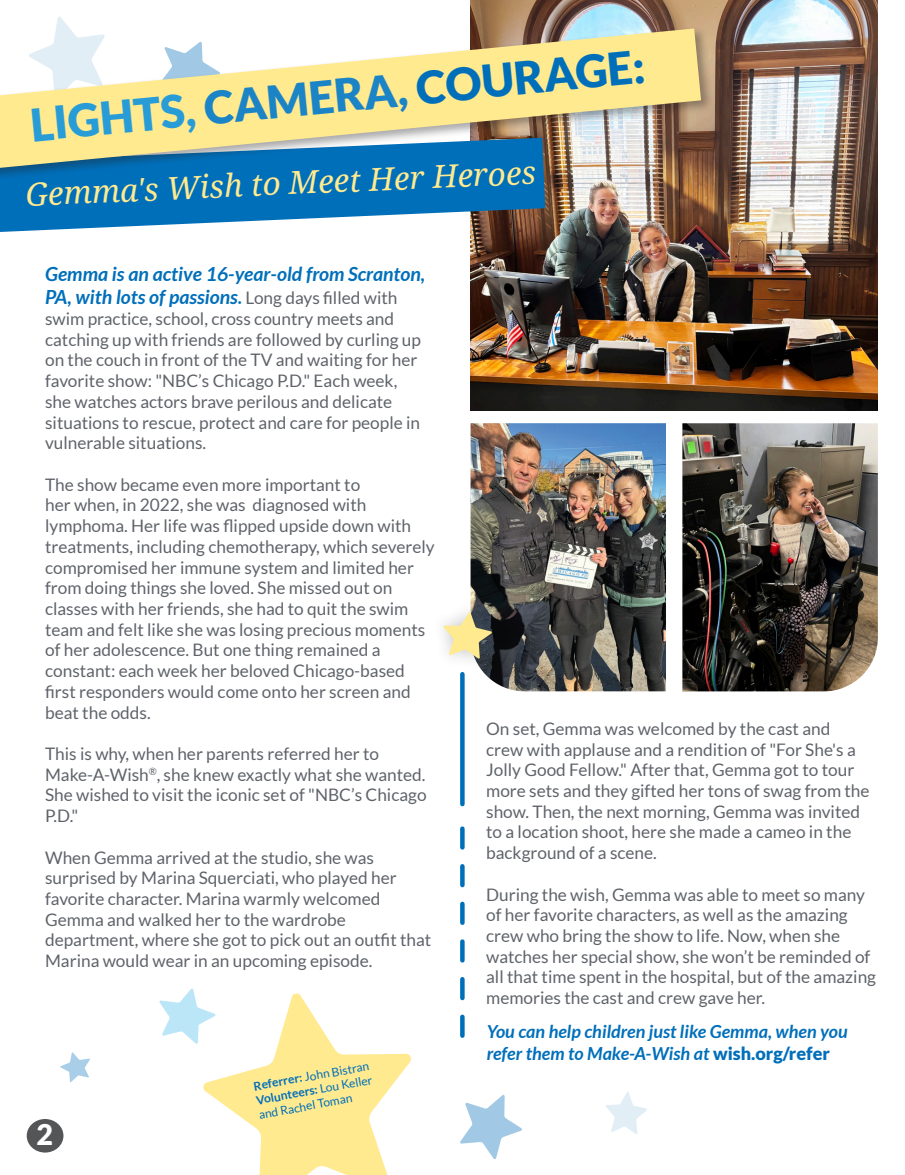
<style>
.page{position:relative;width:905px;height:1175px;background:#fff}
.page>*{position:absolute;margin:0;border:0;box-sizing:border-box;transform-origin:0 0}
.t1{font:900 45px "Lato";color:#006fba}
.t2{font:italic 31.5px "Droid Serif";color:#ffea90}
.t3{font:900 28.5px "Lato";color:#fff}
.t4{font:italic 700 19.5px/23.4px "Lato";color:#006fba}
.t5{font:italic 700 18px/21.6px "Lato";color:#006fba}
.t6{font:17.25px/20.7px "Lato";color:#5f6369}
.t7{font:12px "Lato";color:#006fba}
.t8{font:700 12px "Lato";color:#006fba}
.s1{color:#289cd7}
.s2{color:#1b84c6}
.s3{font-size:18px}
.s4{font-weight:400;font-style:normal;font-size:17.25px;color:#5f6369}
.s5{font-weight:700}
.s6{font-weight:400}
.s7{font-weight:900;font-style:normal}
</style>
<div class="page">
<svg style="left:56px;top:16px;width:12px;height:10px"></svg>
<svg style="left:203px;top:993px;width:208px;height:181px"></svg>
<img style="left:470px;top:0;width:408px;height:410px">
<svg style="left:60px;top:1052px;width:30px;height:30px"></svg>
<svg style="left:159px;top:988px;width:57px;height:56px"></svg>
<div style="left:27px;top:1119px;width:36px;height:33px;background:#545557;border-radius:50%"></div>
<svg style="left:460px;top:828px;width:4px;height:207px"></svg>
<img style="left:470px;top:423px;width:196px;height:268px">
<img style="left:682px;top:423px;width:195px;height:268px">
<svg style="left:0;top:183px;width:545px;height:49px;fill:#006fba"></svg>
<div style="left:0;top:26px;width:713px;height:157px;background:#231f20;opacity:.39"></div>
<svg style="left:0;top:28px;width:701px;height:140px;fill:#ffea90"></svg>
<svg style="left:460px;top:674px;width:4px;height:130px"></svg>
<div style="left:430px;top:599px;width:75px;height:73px;background:#231f20;opacity:.25"></div>
<svg style="left:443px;top:612px;width:49px;height:47px"></svg>
<svg style="left:460px;top:1095px;width:62px;height:64px"></svg>
<svg style="left:606px;top:1092px;width:41px;height:42px"></svg>
<p class="t1" style="left:28px;top:103px;width:619px;rotate:-6deg"><span class="s1">LIGHTS,</span> <span class="s2">CAMERA,</span> COURAGE:</p>
<p class="t2" style="left:25px;top:171px;width:512px;rotate:-2deg">Gemma's Wish to Meet Her Heroes</p>
<p class="t4" style="left:45px;top:262px;width:382px">Gemma is an active 16-year-old from Scranton,<br>PA, with lots of passions<span class="s3">.</span> <span class="s4">Long days filled with</span></p>
<p class="t6" style="left:45px;top:308px;width:377px">swim practice, school, cross country meets and catching up with friends are followed by curling up on the couch in front of the TV and waiting for her favorite show: "NBC’s Chicago P.D." Each week, she watches actors brave perilous and delicate situations to rescue, protect and care for people in vulnerable situations.</p>
<p class="t6" style="left:45px;top:474px;width:391px">The show became even more important to<br>her when, in 2022, she was diagnosed with lymphoma. Her life was flipped upside down with treatments, including chemotherapy, which severely compromised her immune system and limited her from doing things she loved. She missed out on classes with her friends, she had to quit the swim team and felt like she was losing precious moments of her adolescence. But one thing remained a constant: each week her beloved Chicago-based first responders would come onto her screen and beat the odds.</p>
<p class="t6" style="left:45px;top:743px;width:335px">This is why, when her parents referred her to</p>
<p class="t6" style="left:45px;top:764px;width:383px;text-align:justify">Make-A-Wish<sup>®</sup>, she knew exactly what she wanted.<br>She wished to visit the iconic set of "NBC’s Chicago P.D."</p>
<p class="t6" style="left:45px;top:846px;width:388px">When Gemma arrived at the studio, she was surprised by Marina Squerciati, who played her favorite character. Marina warmly welcomed Gemma and walked her to the wardrobe department, where she got to pick out an outfit that Marina would wear in an upcoming episode.</p>
<p class="t3" style="left:36px;top:1117px;width:18px">2</p>
<p class="t7" style="left:252px;top:1079px;width:119px;rotate:-10deg"><span class="s5">Referrer:</span> John Bistran</p>
<p class="t8" style="left:255px;top:1093px;width:119px;rotate:-10deg">Volunteers: <span class="s6">Lou Keller</span></p>
<p class="t7" style="left:258px;top:1107px;width:96px;rotate:-10deg">and Rachel Toman</p>
<p class="t6" style="left:486px;top:718px;width:385px">On set, Gemma was welcomed by the cast and crew with applause and a rendition of "For She's a Jolly Good Fellow." After that, Gemma got to tour more sets and they gifted her tons of swag from the show. Then, the next morning, Gemma was invited to a location shoot, here she made a cameo in the background of a scene.</p>
<p class="t6" style="left:486px;top:884px;width:391px">During the wish, Gemma was able to meet so many of her favorite characters, as well as the amazing crew who bring the show to life. Now, when she watches her special show, she won’t be reminded of all that time spent in the hospital, but of the amazing memories the cast and crew gave her.</p>
<p class="t5" style="left:487px;top:1021px;width:362px">You can help children just like Gemma, when you refer them to Make-A-Wish at <span class="s7">wish.org/refer</span></p>
</div>
